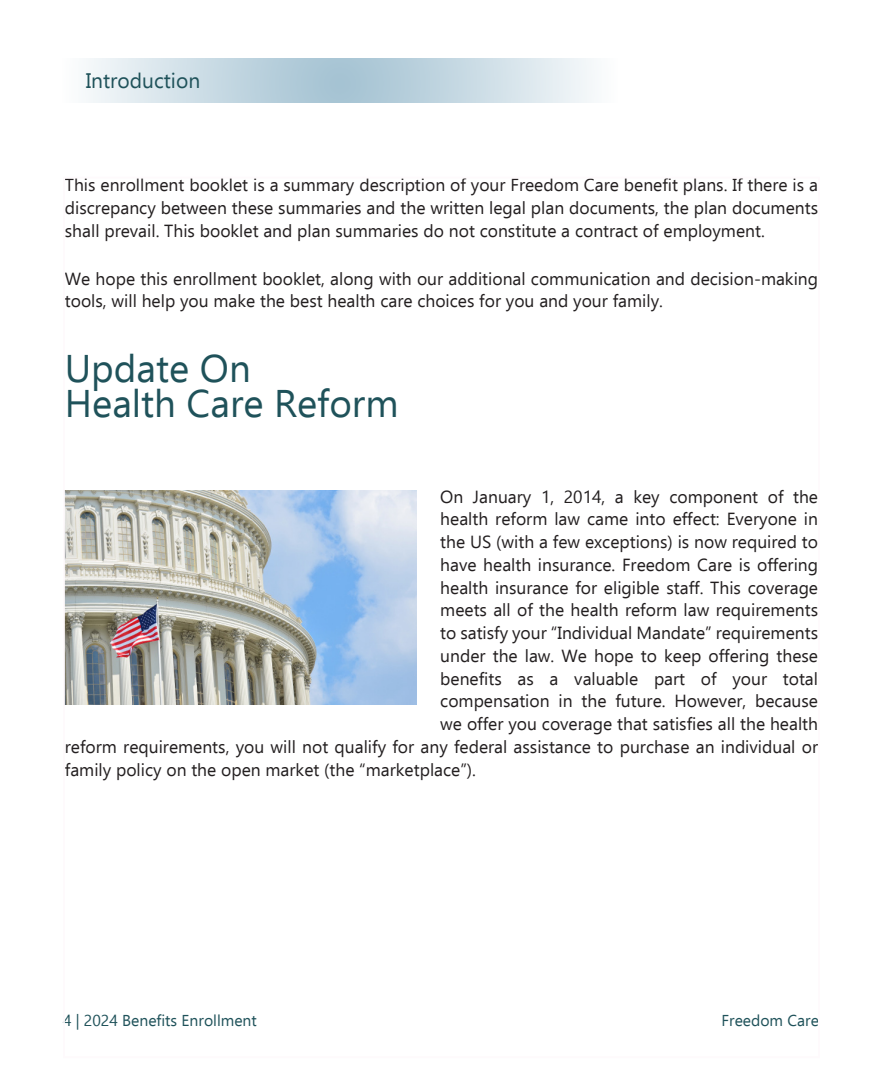
<style>
.page{position:relative;width:882px;height:1071px;background:#fff}
.page>*{position:absolute;margin:0;border:0;box-sizing:border-box;transform-origin:0 0}
.Paragraph_Style_1{font:38.5px/35px "Ebrima";color:#1f525a}
.subtitle{font:21px "Ebrima";color:#1f525a}
.text{font:17.5px/22.8px "Ebrima";color:#231f20;text-align:justify}
.t1{font:15.75px "Ebrima";color:#1f525a}
</style>
<div class="page">
<img style="left:66px;top:490px;width:351px;height:215px">
<svg style="left:87px;top:59px;width:506px;height:44px"></svg>
<p class="subtitle" style="left:86px;top:65px;width:116px">Introduction</p>
<p class="text" style="left:65px;top:173px;width:755px">This enrollment booklet is a summary description of your Freedom Care benefit plans. If there is a discrepancy between these summaries and the written legal plan documents, the plan documents shall prevail. This booklet and plan summaries do not constitute a contract of employment.</p>
<p class="text" style="left:65px;top:267px;width:755px">We hope this enrollment booklet, along with our additional communication and decision-making tools, will help you make the best health care choices for you and your family.</p>
<p class="Paragraph_Style_1" style="left:65px;top:349px;width:335px">Update On<br>Health Care Reform</p>
<p class="text" style="left:440px;top:484px;width:379px">On January 1, 2014, a key component of the</p>
<p class="text" style="left:440px;top:507px;width:379px">health reform law came into effect: Everyone in</p>
<p class="text" style="left:440px;top:530px;width:379px">the US (with a few exceptions) is now required to</p>
<p class="text" style="left:440px;top:553px;width:379px">have health insurance. Freedom Care is offering</p>
<p class="text" style="left:440px;top:575px;width:379px">health insurance for eligible staff. This coverage</p>
<p class="text" style="left:440px;top:598px;width:379px">meets all of the health reform law requirements</p>
<p class="text" style="left:440px;top:621px;width:379px">to satisfy your “Individual Mandate” requirements</p>
<p class="text" style="left:440px;top:644px;width:379px">under the law. We hope to keep offering these</p>
<p class="text" style="left:440px;top:666px;width:379px">benefits as a valuable part of your total</p>
<p class="text" style="left:440px;top:689px;width:379px">compensation in the future. However, because</p>
<p class="text" style="left:440px;top:712px;width:379px">we offer you coverage that satisfies all the health</p>
<p class="text" style="left:65px;top:735px;width:755px">reform requirements, you will not qualify for any federal assistance to purchase an individual or</p>
<p class="text" style="left:65px;top:757px;width:413px">family policy on the open market (the “marketplace”).</p>
<p class="t1" style="left:63px;top:1009px;width:195px">4 | 2024 Benefits Enrollment</p>
<p class="t1" style="left:722px;top:1009px;width:99px">Freedom Care</p>
</div>
